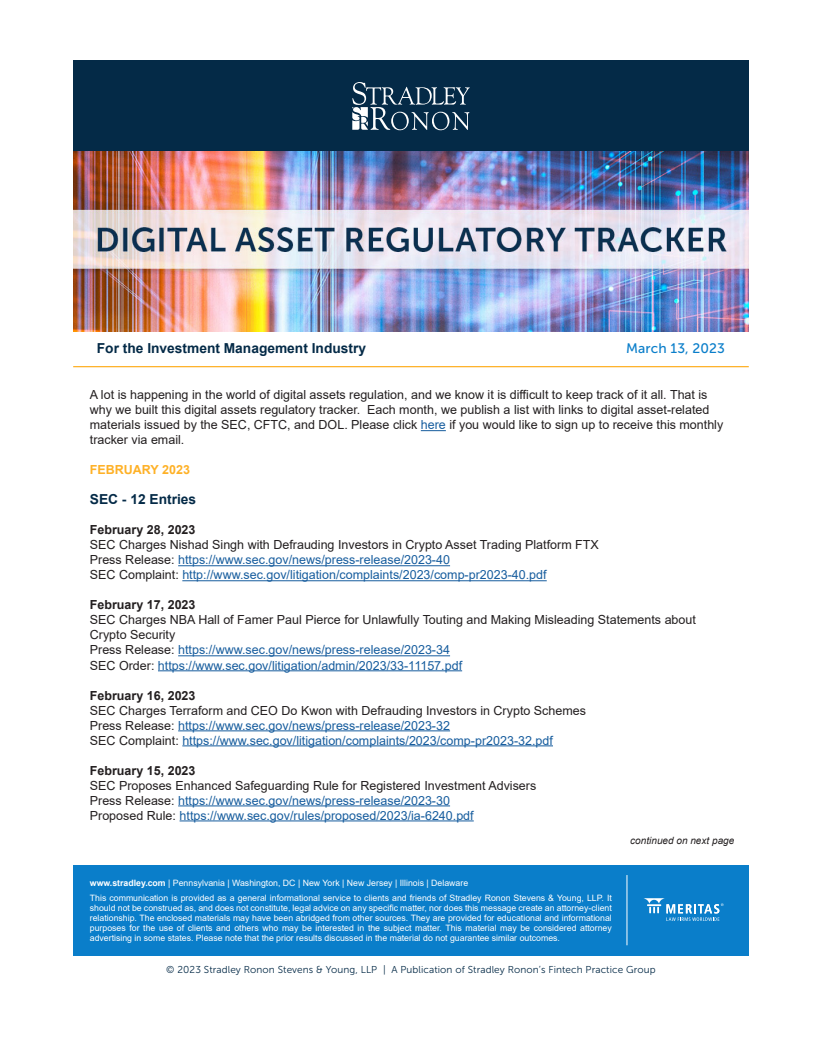
<style>
.page{position:relative;width:822px;height:1047px;background:#fff}
.page>*{position:absolute;margin:0;border:0;box-sizing:border-box;transform-origin:0 0}
.t1{font:700 13.75px "Arial";color:#042a47}
.t2{font:13.75px "Museo Sans 500";letter-spacing:.01em;color:#0a7eca}
.t3{font:12.5px/15px "Arial";color:#231f20}
.t4{font:12.5px "Arial";color:#175d9e}
.t5{font:700 12.5px "Arial";color:#231f20}
.t6{font:700 12.5px "Arial";color:#feb127}
.t7{font:10px "Museo Sans 300";letter-spacing:.01em;color:#042a47}
.t8{font:italic 10px "Arial";color:#231f20}
.t9{font:8.75px/10px "Arial";color:#fff;text-align:justify}
.s1{color:#175d9e}
.s2{color:#231f20}
.s3{font-weight:700}
</style>
<div class="page">
<img style="left:73px;top:151px;width:675px;height:181px">
<div style="left:73px;top:61px;width:675px;height:90px;background:#042a47"></div>
<svg style="left:352px;top:82px;width:117px;height:48px"></svg>
<div style="left:73px;top:865px;width:675px;height:90px;background:#0a7eca"></div>
<svg style="left:420px;top:430px;width:25px;height:1px"></svg>
<hr style="left:178px;top:565px;width:272px;height:1px;background:#175d9e">
<hr style="left:182px;top:580px;width:364px;height:1px;background:#175d9e">
<hr style="left:178px;top:655px;width:272px;height:1px;background:#175d9e">
<hr style="left:158px;top:670px;width:304px;height:1px;background:#175d9e">
<hr style="left:178px;top:730px;width:272px;height:1px;background:#175d9e">
<hr style="left:182px;top:745px;width:371px;height:1px;background:#175d9e">
<hr style="left:178px;top:805px;width:272px;height:1px;background:#175d9e">
<hr style="left:179px;top:820px;width:294px;height:1px;background:#175d9e">
<hr style="left:73px;top:366px;width:675px;height:1px;background:#feb127">
<svg style="left:644px;top:898px;width:79px;height:22px"></svg>
<hr style="left:626px;top:874px;width:1px;height:71px;background:#fff">
<p class="t1" style="left:97px;top:338px;width:270px">For the Investment Management Industry</p>
<p class="t2" style="left:626px;top:340px;width:100px">March 13, 2023</p>
<p class="t3" style="left:90px;top:387px;width:634px">A lot is happening in the world of digital assets regulation, and we know it is difficult to keep track of it all. That is why we built this digital assets regulatory tracker. Each month, we publish a list with links to digital asset-related materials issued by the SEC, CFTC, and DOL. Please click <span class="s1">here</span> if you would like to sign up to receive this monthly tracker via email.</p>
<p class="t6" style="left:90px;top:461px;width:102px">FEBRUARY 2023</p>
<p class="t1" style="left:90px;top:490px;width:108px">SEC - 12 Entries</p>
<p class="t5" style="left:90px;top:521px;width:107px">February 28, 2023</p>
<p class="t3" style="left:90px;top:537px;width:510px">SEC Charges Nishad Singh with Defrauding Investors in Crypto Asset Trading Platform FTX</p>
<p class="t4" style="left:90px;top:551px;width:361px"><span class="s2">Press Release:</span> https://www.sec.gov/news/press-release/2023-40</p>
<p class="t4" style="left:90px;top:566px;width:458px"><span class="s2">SEC Complaint:</span> http://www.sec.gov/litigation/complaints/2023/comp-pr2023-40.pdf</p>
<p class="t5" style="left:90px;top:596px;width:107px">February 17, 2023</p>
<p class="t3" style="left:90px;top:612px;width:607px">SEC Charges NBA Hall of Famer Paul Pierce for Unlawfully Touting and Making Misleading Statements about<br>Crypto Security</p>
<p class="t4" style="left:90px;top:641px;width:361px"><span class="s2">Press Release:</span> https://www.sec.gov/news/press-release/2023-34</p>
<p class="t4" style="left:90px;top:656px;width:373px"><span class="s2">SEC Order:</span> https://www.sec.gov/litigation/admin/2023/33-11157.pdf</p>
<p class="t5" style="left:90px;top:686px;width:107px">February 16, 2023</p>
<p class="t3" style="left:90px;top:702px;width:497px">SEC Charges Terraform and CEO Do Kwon with Defrauding Investors in Crypto Schemes</p>
<p class="t4" style="left:90px;top:716px;width:361px"><span class="s2">Press Release:</span> https://www.sec.gov/news/press-release/2023-32</p>
<p class="t4" style="left:90px;top:731px;width:464px"><span class="s2">SEC Complaint:</span> https://www.sec.gov/litigation/complaints/2023/comp-pr2023-32.pdf</p>
<p class="t5" style="left:90px;top:761px;width:107px">February 15, 2023</p>
<p class="t3" style="left:90px;top:777px;width:448px">SEC Proposes Enhanced Safeguarding Rule for Registered Investment Advisers</p>
<p class="t4" style="left:90px;top:791px;width:361px"><span class="s2">Press Release:</span> https://www.sec.gov/news/press-release/2023-30</p>
<p class="t4" style="left:90px;top:806px;width:385px"><span class="s2">Proposed Rule:</span> https://www.sec.gov/rules/proposed/2023/ia-6240.pdf</p>
<p class="t9" style="left:90px;top:877px;width:380px"><span class="s3">www.stradley.com</span> | Pennsylvania | Washington, DC | New York | New Jersey | Illinois | Delaware</p>
<p class="t9" style="left:90px;top:892px;width:523px">This communication is provided as a general informational service to clients and friends of Stradley Ronon Stevens &amp; Young, LLP. It should not be construed as, and does not constitute, legal advice on any specific matter, nor does this message create an attorney-client relationship. The enclosed materials may have been abridged from other sources. They are provided for educational and informational purposes for the use of clients and others who may be interested in the subject matter. This material may be considered attorney advertising in some states. Please note that the prior results discussed in the material do not guarantee similar outcomes.</p>
<p class="t8" style="left:630px;top:834px;width:105px">continued on next page</p>
<p class="t7" style="left:166px;top:963px;width:490px">© 2023 Stradley Ronon Stevens &amp; Young, LLP | A Publication of Stradley Ronon’s Fintech Practice Group</p>
</div>
